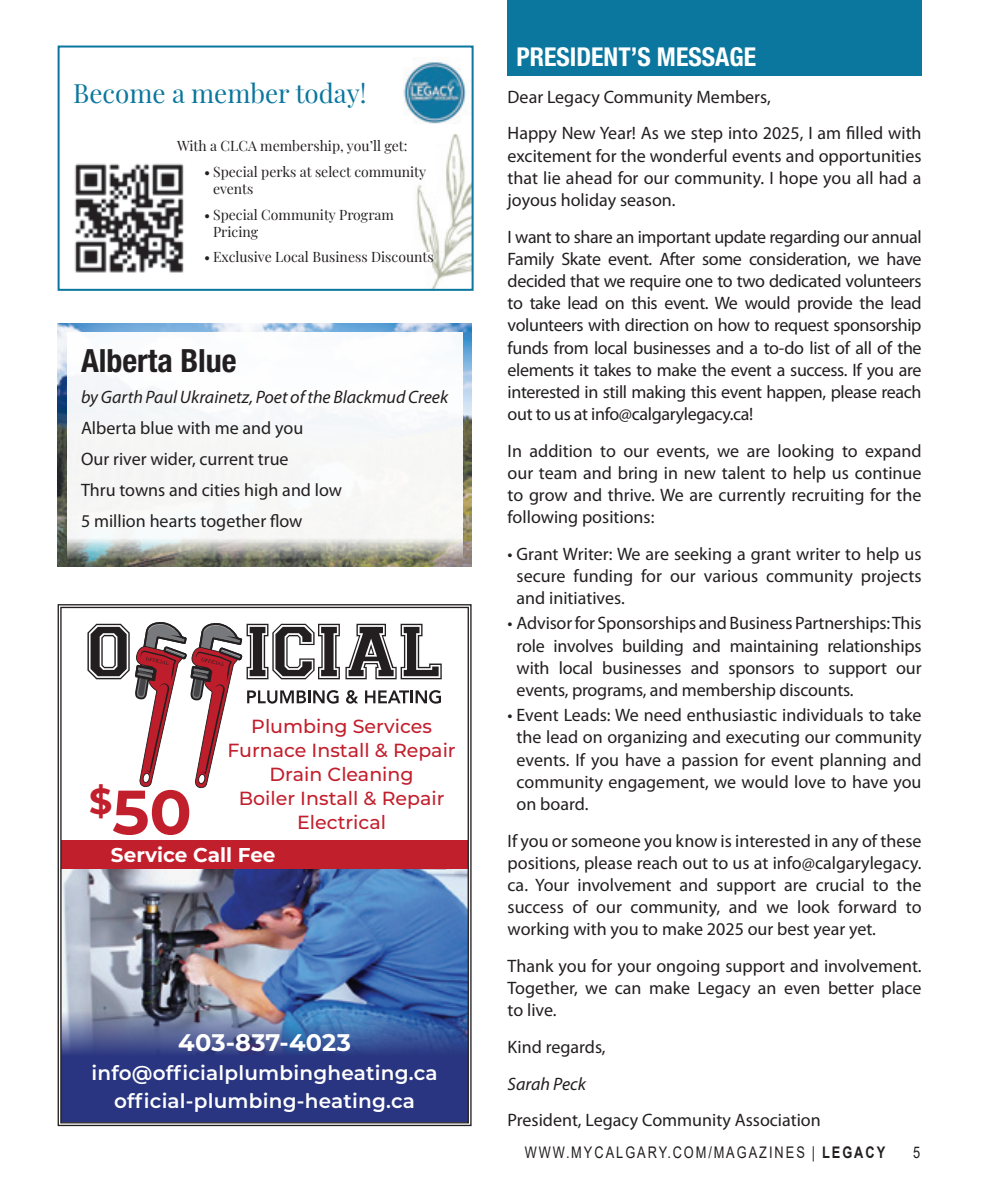
<style>
.page{position:relative;width:990px;height:1188px;background:#fff}
.page>*{position:absolute;margin:0;border:0;box-sizing:border-box;transform-origin:0 0}
.t1{font:700 62.4px "Montserrat";color:#c21f2d}
.In_Around_title{font:700 condensed 32px "Helvetica Neue LT Std";color:#231f20}
.In_Around_title-2{font:26px "Playfair Display";color:#0b769e}
.t2{font:700 condensed 26px "Helvetica Neue LT Std";color:#fff}
.t3{font:700 24px "Montserrat";letter-spacing:.01em;color:#fff}
.t4{font:600 20px/28.4px "Montserrat";letter-spacing:.01em;color:#fff;text-align:center}
.t5{font:700 20px "Montserrat";color:#fff}
.t6{font:500 19px/24px "Montserrat";color:#c21f2d;text-align:center}
.Body_text{font:18px/22.2px "Myriad Pro";color:#231f20;text-align:justify}
.Body_text-2{font:italic 18px "Myriad Pro";color:#231f20}
.t7{font:16px "Arial";letter-spacing:.155em;color:#231f20;scale:.8 1}
.Body_text-3{font:14px/16.8px "Playfair Display";color:#231f20}
.s1{font-weight:700}
</style>
<div class="page">
<div style="left:507px;top:0;width:415px;height:76px;background:#0b769e"></div>
<img style="left:404px;top:60px;width:62px;height:64px">
<img style="left:74px;top:163px;width:110px;height:110px">
<img style="left:416px;top:135px;width:55px;height:153px">
<div style="left:58px;top:46px;width:416px;height:245px;border:2px solid #0b769e"></div>
<div style="left:394px;top:135px;width:34px;height:39px;background:#fff"></div>
<div style="left:394px;top:253px;width:38px;height:14px;background:#fff"></div>
<img style="left:58px;top:604px;width:414px;height:522px">
<img style="left:58px;top:323px;width:414px;height:244px">
<svg style="left:67px;top:333px;width:396px;height:226px"></svg>
<p class="In_Around_title-2" style="left:73px;top:72px;width:295px">Become a member today!</p>
<p class="Body_text-3" style="left:177px;top:137px;width:232px">With a CLCA membership, you’ll get:</p>
<p class="Body_text-3" style="left:213px;top:162px;width:215px;text-indent:-9px">• Special perks at select community events</p>
<p class="Body_text-3" style="left:213px;top:205px;width:182px;text-indent:-9px">• Special Community Program<br>Pricing</p>
<p class="Body_text-3" style="left:204px;top:248px;width:231px">• Exclusive Local Business Discounts</p>
<p class="In_Around_title" style="left:81px;top:341px;width:157px">Alberta Blue</p>
<p class="Body_text-2" style="left:81px;top:385px;width:369px">by Garth Paul Ukrainetz, Poet of the Blackmud Creek</p>
<p class="Body_text" style="left:81px;top:416px;width:224px">Alberta blue with me and you</p>
<p class="Body_text" style="left:81px;top:447px;width:209px">Our river wider, current true</p>
<p class="Body_text" style="left:81px;top:478px;width:263px">Thru towns and cities high and low</p>
<p class="Body_text" style="left:81px;top:509px;width:223px">5 million hearts together flow</p>
<p class="t6" style="left:228px;top:714px;width:230px">Plumbing Services<br>Furnace Install &amp; Repair<br>Drain Cleaning<br>Boiler Install &amp; Repair<br>Electrical</p>
<p class="t1" style="left:89px;top:767px;width:104px"><sup>$</sup>50</p>
<p class="t5" style="left:111px;top:841px;width:166px">Service Call Fee</p>
<p class="t3" style="left:178px;top:1026px;width:174px">403-837-4023</p>
<p class="t4" style="left:91px;top:1058px;width:348px">info@officialplumbingheating.ca official-plumbing-heating.ca</p>
<p class="t2" style="left:516px;top:41px;width:241px">PRESIDENT’S MESSAGE</p>
<p class="Body_text" style="left:508px;top:85px;width:265px">Dear Legacy Community Members,</p>
<p class="Body_text" style="left:508px;top:122px;width:416px">Happy New Year! As we step into 2025, I am filled with excitement for the wonderful events and opportunities that lie ahead for our community. I hope you all had a joyous holiday season.</p>
<p class="Body_text" style="left:508px;top:225px;width:416px">I want to share an important update regarding our annual Family Skate event. After some consideration, we have decided that we require one to two dedicated volunteers to take lead on this event. We would provide the lead volunteers with direction on how to request sponsorship funds from local businesses and a to-do list of all of the elements it takes to make the event a success. If you are interested in still making this event happen, please reach out to us at info@calgarylegacy.ca!</p>
<p class="Body_text" style="left:508px;top:439px;width:415px">In addition to our events, we are looking to expand our team and bring in new talent to help us continue to grow and thrive. We are currently recruiting for the following positions:</p>
<p class="Body_text" style="left:517px;top:543px;width:406px;text-indent:-9px">• Grant Writer: We are seeking a grant writer to help us secure funding for our various community projects and initiatives.</p>
<p class="Body_text" style="left:517px;top:612px;width:407px;text-indent:-9px">• Advisor for Sponsorships and Business Partnerships: This role involves building and maintaining relationships with local businesses and sponsors to support our events, programs, and membership discounts.</p>
<p class="Body_text" style="left:517px;top:704px;width:407px;text-indent:-9px">• Event Leads: We need enthusiastic individuals to take the lead on organizing and executing our community events. If you have a passion for event planning and community engagement, we would love to have you on board.</p>
<p class="Body_text" style="left:508px;top:829px;width:415px">If you or someone you know is interested in any of these positions, please reach out to us at info@calgarylegacy. ca. Your involvement and support are crucial to the success of our community, and we look forward to working with you to make 2025 our best year yet.</p>
<p class="Body_text" style="left:508px;top:955px;width:416px">Thank you for your ongoing support and involvement.<br>Together, we can make Legacy an even better place to live.</p>
<p class="Body_text" style="left:508px;top:1036px;width:100px">Kind regards,</p>
<p class="Body_text-2" style="left:508px;top:1072px;width:80px">Sarah Peck</p>
<p class="Body_text" style="left:508px;top:1109px;width:315px">President, Legacy Community Association</p>
<p class="t7" style="left:525px;top:1141px;width:452px">WWW.MYCALGARY.COM/MAGAZINES | <span class="s1">LEGACY</span></p>
<p class="t7" style="left:913px;top:1141px;width:10px">5</p>
</div>
